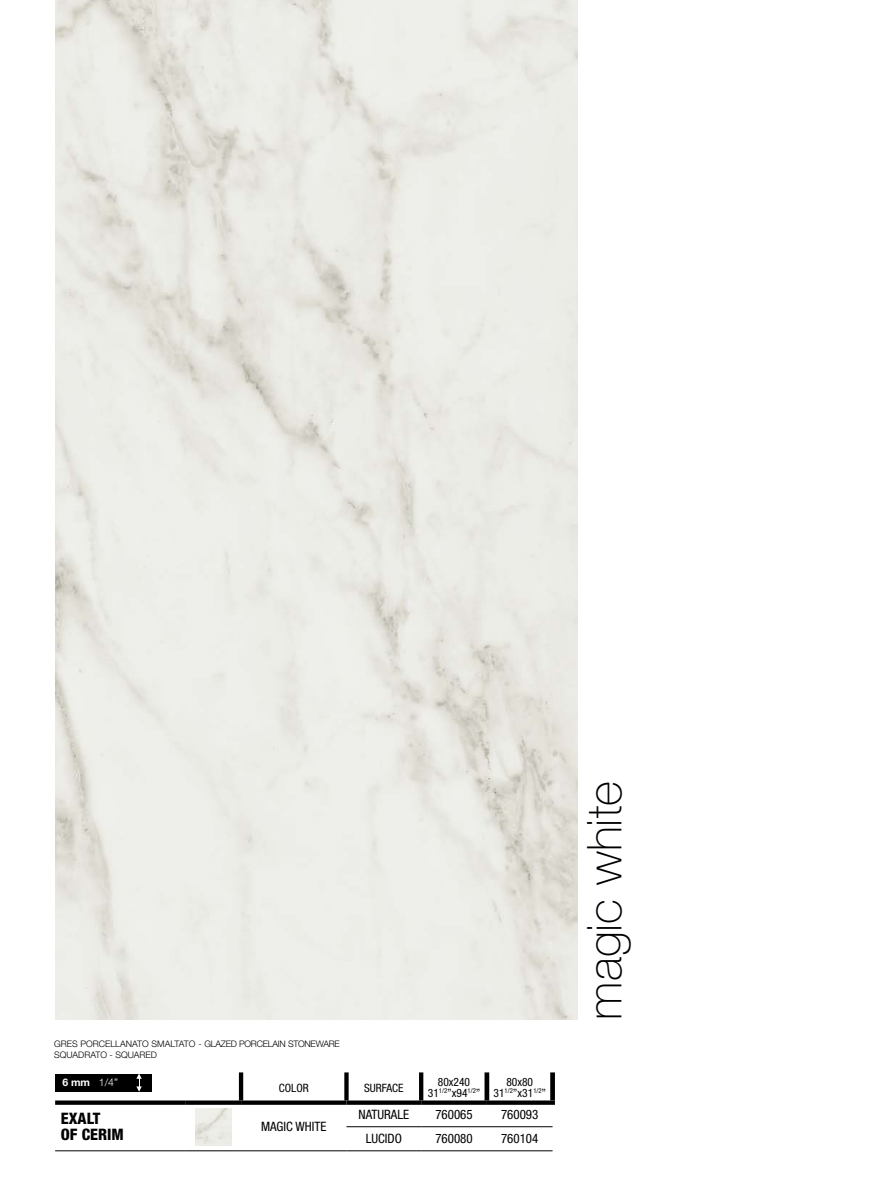
<style>
.page{position:relative;width:893px;height:1191px;background:#fff}
.page>*{position:absolute;margin:0;border:0;box-sizing:border-box;transform-origin:0 0}
.t1{font:100 48px "Helvetica Neue LT Std";color:#000}
.t2{font:800 condensed 15.75px/16px "Helvetica Neue LT Std";color:#000}
.t3{font:condensed 13.05px "Helvetica Neue LT Std";color:#000}
.t4{font:condensed 12.9px "Helvetica Neue LT Std";color:#000}
.t5{font:condensed 11.55px/10.5px "Helvetica Neue LT Std";color:#000;text-align:center}
.t6{font:300 10.5px "Helvetica Neue LT Std";color:#fff}
.t7{font:300 9px "Helvetica Neue LT Std";letter-spacing:-.03em;color:#000}
.t8{font:300 9px "Helvetica Neue";color:#000}
.s1{font-weight:700}
</style>
<div class="page">
<hr style="left:346px;top:1126px;width:75px;height:1px;background:#000">
<hr style="left:421px;top:1126px;width:66px;height:1px;background:#000">
<hr style="left:487px;top:1126px;width:66px;height:1px;background:#000">
<hr style="left:55px;top:1150px;width:131px;height:1px;background:#000">
<hr style="left:186px;top:1150px;width:55px;height:1px;background:#000">
<hr style="left:241px;top:1150px;width:105px;height:1px;background:#000">
<hr style="left:346px;top:1150px;width:75px;height:1px;background:#000">
<hr style="left:421px;top:1150px;width:66px;height:1px;background:#000">
<hr style="left:487px;top:1150px;width:66px;height:1px;background:#000">
<svg style="left:55px;top:1100px;width:131px;height:4px"></svg>
<svg style="left:186px;top:1100px;width:55px;height:4px"></svg>
<svg style="left:241px;top:1100px;width:105px;height:4px"></svg>
<svg style="left:346px;top:1100px;width:75px;height:4px"></svg>
<svg style="left:421px;top:1100px;width:66px;height:4px"></svg>
<svg style="left:487px;top:1100px;width:68px;height:4px"></svg>
<hr style="left:239px;top:1072px;width:4px;height:28px;background:#000">
<div style="left:344px;top:1072px;width:5px;height:28px;background:#000"></div>
<hr style="left:419px;top:1072px;width:4px;height:28px;background:#000">
<hr style="left:485px;top:1072px;width:4px;height:28px;background:#000">
<div style="left:550px;top:1072px;width:5px;height:28px;background:#000"></div>
<img style="left:195px;top:1108px;width:37px;height:37px">
<div style="left:55px;top:1073px;width:96px;height:18px;background:#000"></div>
<svg style="left:136px;top:1073px;width:6px;height:18px"></svg>
<p class="t7" style="left:54px;top:1038px;width:287px">GRES PORCELLANATO SMALTATO - GLAZED PORCELAIN STONEWARE</p>
<p class="t8" style="left:54px;top:1049px;width:105px">SQUADRATO - SQUARED</p>
<p class="t6" style="left:62px;top:1075px;width:57px"><span class="s1">6 mm</span> 1/4”</p>
<p class="t5" style="left:279px;top:1082px;width:31px">COLOR</p>
<p class="t5" style="left:364px;top:1082px;width:41px">SURFACE</p>
<p class="t5" style="left:428px;top:1077px;width:54px">80X240<br>31<sup>1/2</sup>”X94<sup>1/2</sup>”</p>
<p class="t5" style="left:494px;top:1077px;width:54px">80X80<br>31<sup>1/2</sup>”X31<sup>1/2</sup>”</p>
<h2 class="t2" style="left:61px;top:1110px;width:64px">EXALT<br>OF CERIM</h2>
<p class="t4" style="left:261px;top:1119px;width:16px">MAGIC</p>
<p class="t4" style="left:296px;top:1119px;width:8px">WHITE</p>
<p class="t4" style="left:359px;top:1107px;width:15px">NATURALE</p>
<p class="t3" style="left:435px;top:1107px;width:39px">760065</p>
<p class="t3" style="left:501px;top:1107px;width:39px">760093</p>
<p class="t4" style="left:366px;top:1131px;width:7px">LUCIDO</p>
<p class="t3" style="left:435px;top:1131px;width:39px">760080</p>
<p class="t3" style="left:501px;top:1131px;width:39px">760104</p>
<h1 class="t1" style="left:577px;top:1019px;width:240px;rotate:-90deg">magic white</h1>
</div>
